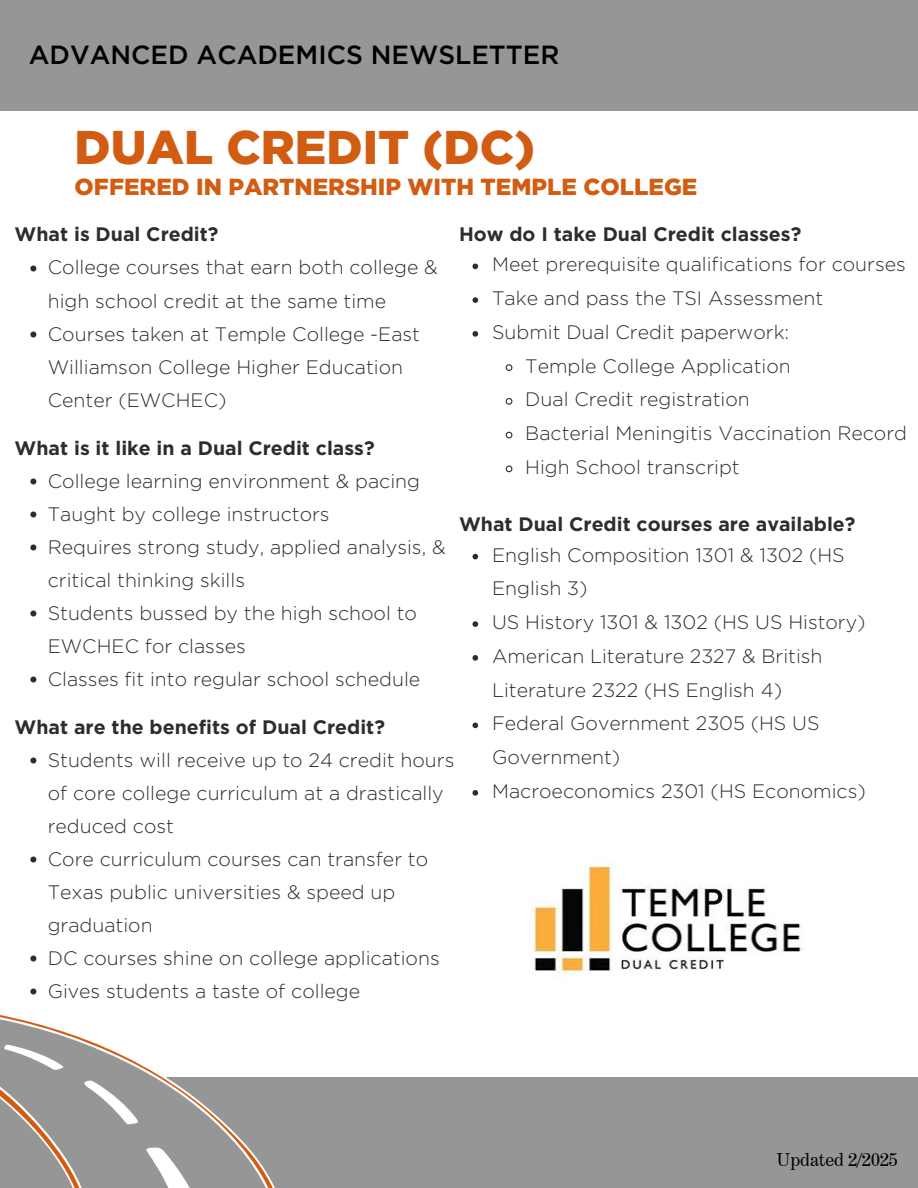
<style>
.page{position:relative;width:918px;height:1188px;background:#fff}
.page>*{position:absolute;margin:0;border:0;box-sizing:border-box;transform-origin:0 0}
.t1{font:900 47.25px "Gotham";color:#d25d12}
.t2{font:500 26.25px "Gotham";color:#000}
.t3{font:900 23.25px "Gotham";color:#d25d12}
.t4{font:300 19.5px/33px "Gotham";color:#2d2d2d}
.t5{font:700 19.5px "Gotham";color:#2d2d2d}
.t6{font:18px "Century Expanded BT";color:#000}
</style>
<div class="page">
<div style="left:0;top:1077px;width:918px;height:111px;background:#969696"></div>
<div style="left:0;top:0;width:918px;height:111px;background:#969696"></div>
<svg style="left:0;top:1015px;width:275px;height:173px"></svg>
<svg style="left:0;top:1025px;width:192px;height:163px"></svg>
<img style="left:533px;top:865px;width:271px;height:114px">
<svg style="left:30px;top:265px;width:6px;height:6px"></svg>
<svg style="left:30px;top:332px;width:6px;height:6px"></svg>
<svg style="left:30px;top:479px;width:6px;height:6px"></svg>
<svg style="left:30px;top:512px;width:6px;height:6px"></svg>
<svg style="left:30px;top:545px;width:6px;height:6px"></svg>
<svg style="left:30px;top:611px;width:6px;height:6px"></svg>
<svg style="left:30px;top:677px;width:6px;height:6px"></svg>
<svg style="left:30px;top:758px;width:6px;height:6px"></svg>
<svg style="left:30px;top:857px;width:6px;height:6px"></svg>
<svg style="left:30px;top:956px;width:6px;height:6px"></svg>
<svg style="left:30px;top:989px;width:6px;height:6px"></svg>
<svg style="left:472px;top:264px;width:6px;height:5px"></svg>
<svg style="left:472px;top:297px;width:6px;height:6px"></svg>
<svg style="left:472px;top:331px;width:6px;height:6px"></svg>
<svg style="left:505px;top:364px;width:8px;height:7px"></svg>
<svg style="left:505px;top:398px;width:8px;height:7px"></svg>
<svg style="left:505px;top:431px;width:8px;height:8px"></svg>
<svg style="left:505px;top:465px;width:8px;height:8px"></svg>
<svg style="left:472px;top:554px;width:6px;height:5px"></svg>
<svg style="left:472px;top:621px;width:6px;height:6px"></svg>
<svg style="left:472px;top:655px;width:6px;height:6px"></svg>
<svg style="left:472px;top:723px;width:6px;height:5px"></svg>
<svg style="left:472px;top:790px;width:6px;height:6px"></svg>
<h2 class="t2" style="left:29px;top:39px;width:532px">ADVANCED ACADEMICS NEWSLETTER</h2>
<h1 class="t1" style="left:75px;top:119px;width:462px">DUAL CREDIT (DC)</h1>
<p class="t3" style="left:75px;top:172px;width:624px">OFFERED IN PARTNERSHIP WITH TEMPLE COLLEGE</p>
<h4 class="t5" style="left:459px;top:222px;width:344px">How do I take Dual Credit classes?</h4>
<p class="t4" style="left:492px;top:248px;width:415px">Meet prerequisite qualifications for courses</p>
<p class="t4" style="left:492px;top:282px;width:333px">Take and pass the TSI Assessment</p>
<p class="t4" style="left:492px;top:315px;width:299px">Submit Dual Credit paperwork:</p>
<p class="t4" style="left:525px;top:349px;width:267px">Temple College Application</p>
<p class="t4" style="left:525px;top:383px;width:226px">Dual Credit registration</p>
<p class="t4" style="left:525px;top:417px;width:383px">Bacterial Meningitis Vaccination Record</p>
<p class="t4" style="left:525px;top:450px;width:216px">High School transcript</p>
<h4 class="t5" style="left:459px;top:513px;width:398px">What Dual Credit courses are available?</h4>
<p class="t4" style="left:492px;top:538px;width:354px;line-height:33.8px">English Composition 1301 &amp; 1302 (HS<br>English 3)</p>
<p class="t4" style="left:492px;top:606px;width:375px">US History 1301 &amp; 1302 (HS US History)</p>
<p class="t4" style="left:492px;top:639px;width:332px;line-height:33.8px">American Literature 2327 &amp; British<br>Literature 2322 (HS English 4)</p>
<p class="t4" style="left:492px;top:707px;width:329px;line-height:33.8px">Federal Government 2305 (HS US<br>Government)</p>
<p class="t4" style="left:492px;top:774px;width:375px">Macroeconomics 2301 (HS Economics)</p>
<h3 class="t5" style="left:15px;top:223px;width:205px">What is Dual Credit?</h3>
<h4 class="t4" style="left:48px;top:251px;width:392px">College courses that earn both college &amp; high school credit at the same time</h4>
<p class="t4" style="left:48px;top:317px;width:374px">Courses taken at Temple College -East<br>Williamson College Higher Education<br>Center (EWCHEC)</p>
<p class="t5" style="left:15px;top:436px;width:362px">What is it like in a Dual Credit class?</p>
<h4 class="t4" style="left:48px;top:464px;width:374px">College learning environment &amp; pacing</h4>
<p class="t4" style="left:48px;top:497px;width:283px">Taught by college instructors</p>
<p class="t4" style="left:48px;top:530px;width:399px">Requires strong study, applied analysis, &amp; critical thinking skills</p>
<p class="t4" style="left:48px;top:596px;width:371px">Students bussed by the high school to<br>EWCHEC for classes</p>
<p class="t4" style="left:48px;top:662px;width:374px">Classes fit into regular school schedule</p>
<p class="t5" style="left:15px;top:715px;width:372px">What are the benefits of Dual Credit?</p>
<h4 class="t4" style="left:48px;top:743px;width:408px">Students will receive up to 24 credit hours of core college curriculum at a drastically reduced cost</h4>
<p class="t4" style="left:48px;top:842px;width:382px">Core curriculum courses can transfer to<br>Texas public universities &amp; speed up graduation</p>
<p class="t4" style="left:48px;top:941px;width:393px">DC courses shine on college applications</p>
<p class="t4" style="left:48px;top:974px;width:314px">Gives students a taste of college</p>
<p class="t6" style="left:776px;top:1148px;width:123px">Updated 2/2025</p>
</div>
